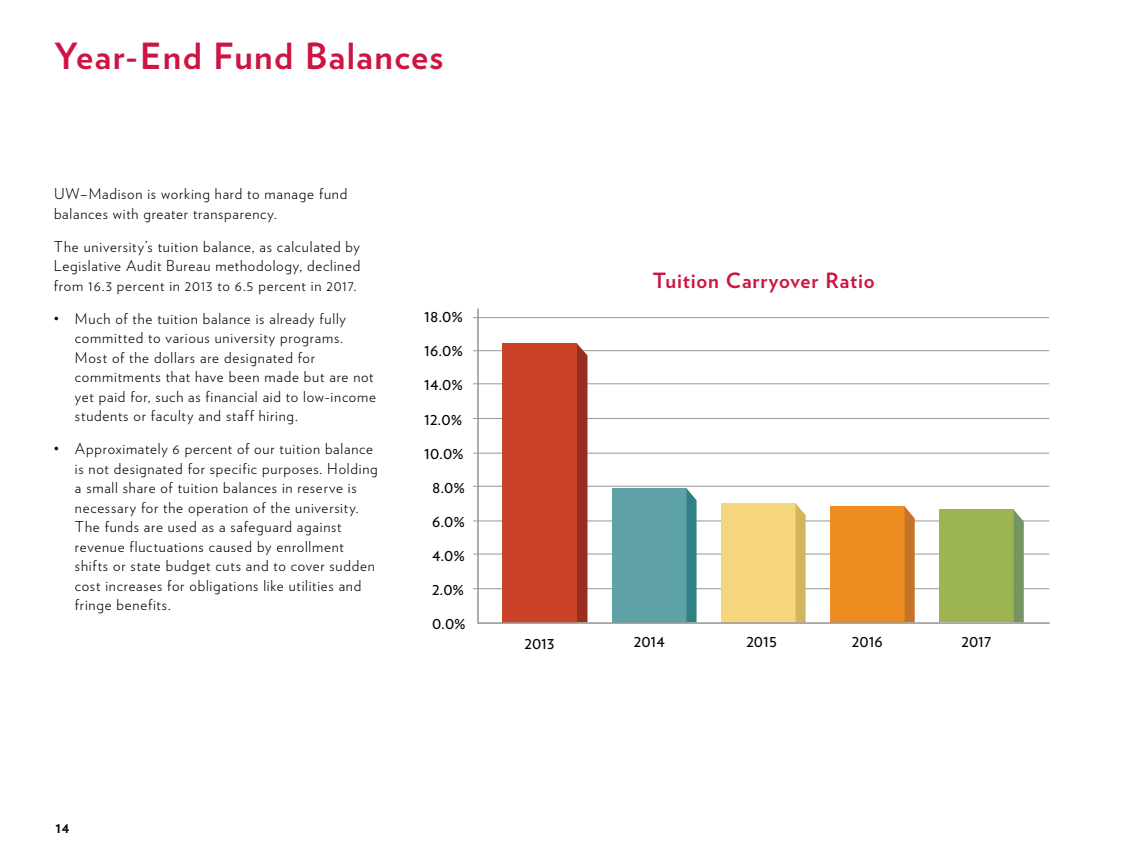
<style>
.page{position:relative;width:1134px;height:864px;background:#fff}
.page>*{position:absolute;margin:0;border:0;box-sizing:border-box;transform-origin:0 0}
.t1{font:700 36px "Verlag";letter-spacing:.04em;color:#cd1543}
.t2{font:700 21px "Verlag";letter-spacing:.04em;color:#cd1543}
.t3{font:17.4px "Verlag";color:#010101}
.t4{font:17.4px "Verlag";color:#000}
.t5{font:300 15px/19.5px "Verlag";letter-spacing:.05em;color:#000}
.t6{font:700 15px "Verlag";color:#000}
</style>
<div class="page">
<hr style="left:473px;top:588px;width:576px;height:1px;background:#989898">
<hr style="left:473px;top:554px;width:576px;height:1px;background:#989898">
<hr style="left:473px;top:521px;width:576px;height:1px;background:#989898">
<hr style="left:473px;top:486px;width:576px;height:1px;background:#989898">
<hr style="left:473px;top:453px;width:576px;height:1px;background:#989898">
<hr style="left:473px;top:418px;width:576px;height:1px;background:#989898">
<hr style="left:473px;top:317px;width:576px;height:1px;background:#989898">
<hr style="left:473px;top:383px;width:576px;height:1px;background:#989898">
<hr style="left:473px;top:350px;width:576px;height:1px;background:#989898">
<hr style="left:477px;top:309px;width:2px;height:314px;background:#989898">
<div style="left:577px;top:343px;width:10px;height:279px;background:#972e20"></div>
<div style="left:502px;top:343px;width:75px;height:279px;background:#ca4329"></div>
<div style="left:612px;top:488px;width:74px;height:134px;background:#5ea2a8"></div>
<svg style="left:686px;top:488px;width:11px;height:134px"></svg>
<div style="left:721px;top:503px;width:75px;height:119px;background:#f5d67d"></div>
<svg style="left:796px;top:504px;width:10px;height:118px"></svg>
<div style="left:830px;top:506px;width:75px;height:116px;background:#ef8c21"></div>
<svg style="left:905px;top:507px;width:10px;height:115px"></svg>
<div style="left:939px;top:510px;width:75px;height:112px;background:#9db551"></div>
<svg style="left:1014px;top:510px;width:10px;height:112px"></svg>
<hr style="left:478px;top:622px;width:571px;height:2px;background:#989898">
<h1 class="t1" style="left:54px;top:28px;width:391px">Year-End Fund Balances</h1>
<p class="t5" style="left:54px;top:184px;width:295px">UW–Madison is working hard to manage fund balances with greater transparency.</p>
<p class="t5" style="left:54px;top:236px;width:308px;text-align:justify">The university’s tuition balance, as calculated by Legislative Audit Bureau methodology, declined from 16.3 percent in 2013 to 6.5 percent in 2017.</p>
<p class="t5" style="left:75px;top:308px;width:303px;text-indent:-21px">• Much of the tuition balance is already fully committed to various university programs.<br>Most of the dollars are designated for commitments that have been made but are not yet paid for, such as financial aid to low-income students or faculty and staff hiring.</p>
<p class="t5" style="left:75px;top:439px;width:304px;text-indent:-21px">• Approximately 6 percent of our tuition balance is not designated for specific purposes. Holding a small share of tuition balances in reserve is necessary for the operation of the university.<br>The funds are used as a safeguard against revenue fluctuations caused by enrollment shifts or state budget cuts and to cover sudden cost increases for obligations like utilities and fringe benefits.</p>
<p class="t3" style="left:424px;top:303px;width:40px">18.0%</p>
<p class="t3" style="left:424px;top:337px;width:40px">16.0%</p>
<p class="t3" style="left:424px;top:371px;width:40px">14.0%</p>
<p class="t3" style="left:424px;top:405px;width:40px">12.0%</p>
<p class="t3" style="left:424px;top:439px;width:41px">10.0%</p>
<p class="t3" style="left:432px;top:474px;width:34px">8.0%</p>
<p class="t3" style="left:432px;top:508px;width:34px">6.0%</p>
<p class="t3" style="left:432px;top:542px;width:34px">4.0%</p>
<p class="t3" style="left:432px;top:576px;width:34px">2.0%</p>
<p class="t3" style="left:432px;top:610px;width:35px">0.0%</p>
<h2 class="t2" style="left:653px;top:264px;width:223px">Tuition Carryover Ratio</h2>
<p class="t3" style="left:525px;top:630px;width:31px">2013</p>
<p class="t4" style="left:634px;top:628px;width:33px">2014</p>
<p class="t4" style="left:746px;top:628px;width:32px">2015</p>
<p class="t4" style="left:852px;top:628px;width:33px">2016</p>
<p class="t4" style="left:962px;top:628px;width:32px">2017</p>
<p class="t6" style="left:56px;top:816px;width:15px">14</p>
</div>
